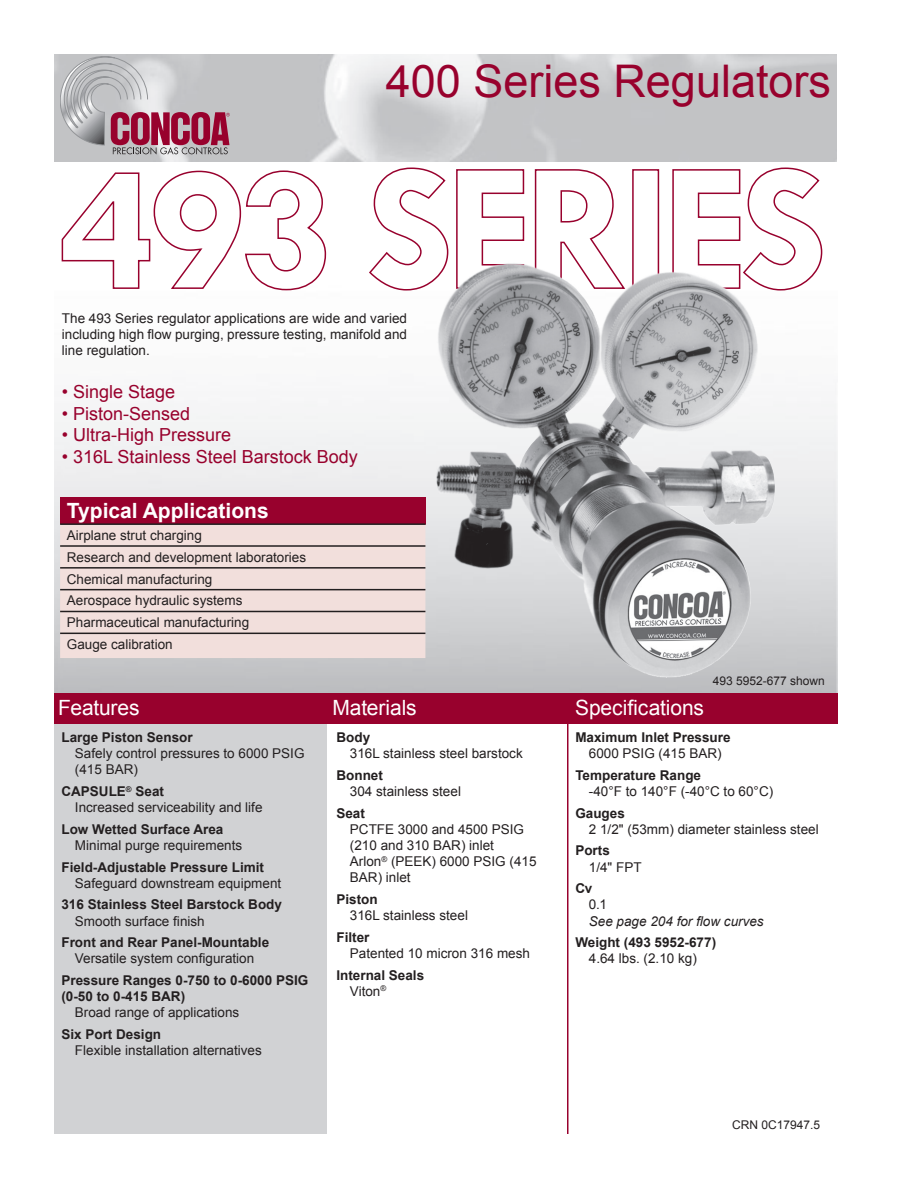
<style>
.page{position:relative;width:918px;height:1188px;background:#fff}
.page>*{position:absolute;margin:0;border:0;box-sizing:border-box;transform-origin:0 0}
.t1{font:45px "Arial";color:#98012d}
.t2{font:21px "Arial";letter-spacing:-.005em;color:#fff}
.t3{font:700 21px "Arial";color:#fff}
.t4{font:18px "Arial";color:#98012d}
.t5{font:13.5px/16.2px "Arial";color:#231f20}
.t6{font:700 13.5px/16.2px "Arial";color:#231f20}
.t7{font:italic 13.5px "Arial";color:#231f20}
.t8{font:12px "Arial";color:#231f20}
</style>
<div class="page">
<img style="left:54px;top:54px;width:783px;height:108px">
<svg style="left:60px;top:56px;width:170px;height:99px;background:#baa4ac"></svg>
<div style="left:54px;top:700px;width:272px;height:434px;background:#d1d2d4"></div>
<hr style="left:567px;top:715px;width:1px;height:419px;background:#98012d">
<div style="left:54px;top:693px;width:783px;height:31px;background:#98012d"></div>
<svg style="left:61px;top:170px;width:266px;height:121px"></svg>
<svg style="left:369px;top:167px;width:80px;height:124px"></svg>
<svg style="left:456px;top:169px;width:69px;height:84px"></svg>
<svg style="left:534px;top:169px;width:80px;height:84px"></svg>
<div style="left:632px;top:169px;width:27px;height:120px;border:2px solid #98012d"></div>
<svg style="left:672px;top:167px;width:151px;height:121px"></svg>
<div style="left:60px;top:497px;width:365px;height:27px;background:#98012d"></div>
<div style="left:60px;top:525px;width:348px;height:133px;background:#f2dfdc"></div>
<hr style="left:60px;top:611px;width:365px;height:1px;background:#231f20">
<hr style="left:60px;top:633px;width:365px;height:1px;background:#231f20">
<hr style="left:60px;top:523px;width:365px;height:2px;background:#231f20">
<hr style="left:60px;top:567px;width:365px;height:2px;background:#231f20">
<hr style="left:60px;top:545px;width:365px;height:2px;background:#231f20">
<hr style="left:60px;top:589px;width:365px;height:1px;background:#231f20">
<img style="left:408px;top:253px;width:388px;height:428px">
<h1 class="t1" style="left:386px;top:51px;width:447px">400 Series Regulators</h1>
<p class="t5" style="left:62px;top:310px;width:347px;text-align:justify">The 493 Series regulator applications are wide and varied including high flow purging, pressure testing, manifold and line regulation.</p>
<p class="t4" style="left:62px;top:380px;width:115px">• Single Stage</p>
<p class="t4" style="left:62px;top:402px;width:130px">• Piston-Sensed</p>
<p class="t4" style="left:62px;top:423px;width:171px">• Ultra-High Pressure</p>
<p class="t4" style="left:62px;top:445px;width:297px">• 316L Stainless Steel Barstock Body</p>
<p class="t3" style="left:67px;top:497px;width:203px">Typical Applications</p>
<p class="t5" style="left:67px;top:527px;width:137px">Airplane strut charging</p>
<p class="t5" style="left:67px;top:549px;width:241px">Research and development laboratories</p>
<p class="t5" style="left:67px;top:571px;width:147px">Chemical manufacturing</p>
<p class="t5" style="left:67px;top:593px;width:177px">Aerospace hydraulic systems</p>
<p class="t5" style="left:67px;top:615px;width:184px">Pharmaceutical manufacturing</p>
<p class="t5" style="left:67px;top:636px;width:107px">Gauge calibration</p>
<p class="t8" style="left:713px;top:673px;width:114px">493 5952-677 shown</p>
<h2 class="t2" style="left:58px;top:694px;width:83px">Features</h2>
<h2 class="t2" style="left:332px;top:694px;width:86px">Materials</h2>
<h2 class="t2" style="left:575px;top:694px;width:130px">Specifications</h2>
<p class="t6" style="left:336px;top:730px;width:35px">Body</p>
<p class="t5" style="left:350px;top:746px;width:174px">316L stainless steel barstock</p>
<p class="t6" style="left:336px;top:767px;width:48px">Bonnet</p>
<p class="t5" style="left:350px;top:783px;width:113px">304 stainless steel</p>
<p class="t6" style="left:336px;top:805px;width:30px">Seat</p>
<p class="t5" style="left:350px;top:821px;width:188px">PCTFE 3000 and 4500 PSIG (210 and 310 BAR) inlet<br>Arlon<sup>®</sup> (PEEK) 6000 PSIG (415<br>BAR) inlet</p>
<p class="t6" style="left:336px;top:892px;width:43px">Piston</p>
<p class="t5" style="left:350px;top:908px;width:120px">316L stainless steel</p>
<p class="t6" style="left:336px;top:929px;width:35px">Filter</p>
<p class="t5" style="left:350px;top:945px;width:182px">Patented 10 micron 316 mesh</p>
<p class="t6" style="left:336px;top:967px;width:89px">Internal Seals</p>
<p class="t5" style="left:350px;top:983px;width:38px">Viton<sup>®</sup></p>
<p class="t6" style="left:61px;top:730px;width:133px">Large Piston Sensor</p>
<p class="t5" style="left:75px;top:746px;width:231px">Safely control pressures to 6000 PSIG (415 BAR)</p>
<p class="t6" style="left:61px;top:784px;width:104px">CAPSULE<sup>®</sup> Seat</p>
<p class="t5" style="left:75px;top:800px;width:189px">Increased serviceability and life</p>
<p class="t6" style="left:61px;top:821px;width:164px">Low Wetted Surface Area</p>
<p class="t5" style="left:75px;top:837px;width:169px">Minimal purge requirements</p>
<p class="t6" style="left:61px;top:859px;width:204px">Field-Adjustable Pressure Limit</p>
<p class="t5" style="left:75px;top:875px;width:208px">Safeguard downstream equipment</p>
<p class="t6" style="left:61px;top:897px;width:222px">316 Stainless Steel Barstock Body</p>
<p class="t5" style="left:75px;top:913px;width:131px">Smooth surface finish</p>
<p class="t6" style="left:61px;top:935px;width:209px">Front and Rear Panel-Mountable</p>
<p class="t5" style="left:75px;top:951px;width:181px">Versatile system configuration</p>
<p class="t6" style="left:61px;top:973px;width:248px">Pressure Ranges 0-750 to 0-6000 PSIG (0-50 to 0-415 BAR)</p>
<p class="t5" style="left:75px;top:1005px;width:166px">Broad range of applications</p>
<p class="t6" style="left:61px;top:1027px;width:101px">Six Port Design</p>
<p class="t5" style="left:75px;top:1043px;width:188px">Flexible installation alternatives</p>
<p class="t6" style="left:575px;top:730px;width:157px">Maximum Inlet Pressure</p>
<p class="t5" style="left:589px;top:746px;width:134px">6000 PSIG (415 BAR)</p>
<p class="t6" style="left:575px;top:767px;width:127px">Temperature Range</p>
<p class="t5" style="left:589px;top:783px;width:186px">-40°F to 140°F (-40°C to 60°C)</p>
<p class="t6" style="left:575px;top:805px;width:51px">Gauges</p>
<p class="t5" style="left:589px;top:821px;width:231px">2 1/2" (53mm) diameter stainless steel</p>
<p class="t6" style="left:575px;top:843px;width:36px">Ports</p>
<p class="t5" style="left:589px;top:859px;width:54px">1/4" FPT</p>
<p class="t6" style="left:575px;top:881px;width:18px">Cv</p>
<p class="t5" style="left:589px;top:897px;width:20px">0.1</p>
<p class="t7" style="left:589px;top:912px;width:176px">See page 204 for flow curves</p>
<p class="t6" style="left:575px;top:935px;width:142px">Weight (493 5952-677)</p>
<p class="t5" style="left:589px;top:951px;width:110px">4.64 lbs. (2.10 kg)</p>
<p class="t8" style="left:732px;top:1117px;width:90px">CRN 0C17947.5</p>
</div>
